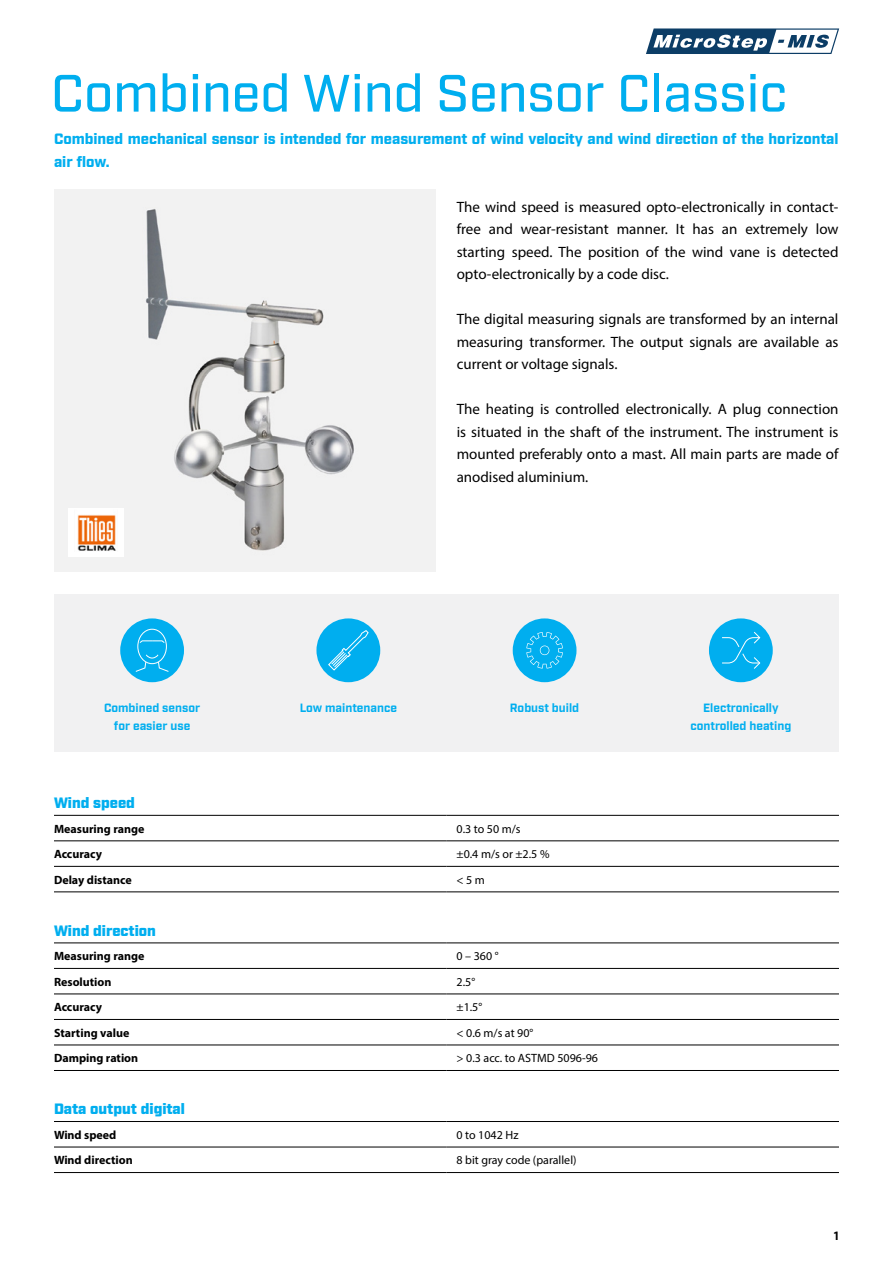
<style>
.page{position:relative;width:893px;height:1263px;background:#fff}
.page>*{position:absolute;margin:0;border:0;box-sizing:border-box;transform-origin:0 0}
.t1{font:500 52.5px "Industry";color:#00aeef}
.t2{font:15px/22.5px "Myriad Pro";color:#000;text-align:justify}
.t3{font:900 15px/22.5px "Industry";color:#00aeef}
.t4{font:900 15px "Industry";color:#00aeef}
.t5{font:700 12px "Myriad Pro";color:#000}
.t6{font:12px "Myriad Pro";color:#000}
.t7{font:700 12px/18px "Industry";color:#00aeef;text-align:center}
.t8{font:700 12px "Industry";color:#000}
</style>
<div class="page">
<svg style="left:646px;top:28px;width:193px;height:26px"></svg>
<img style="left:54px;top:189px;width:382px;height:382px">
<hr style="left:54px;top:840px;width:392px;height:1px;background:#000">
<hr style="left:446px;top:840px;width:393px;height:1px;background:#000">
<hr style="left:54px;top:815px;width:392px;height:1px;background:#000">
<hr style="left:446px;top:815px;width:393px;height:1px;background:#000">
<hr style="left:54px;top:866px;width:392px;height:1px;background:#000">
<hr style="left:446px;top:866px;width:393px;height:1px;background:#000">
<hr style="left:54px;top:892px;width:392px;height:1px;background:#000">
<hr style="left:446px;top:892px;width:393px;height:1px;background:#000">
<hr style="left:54px;top:943px;width:392px;height:1px;background:#000">
<hr style="left:446px;top:943px;width:393px;height:1px;background:#000">
<hr style="left:54px;top:968px;width:392px;height:1px;background:#000">
<hr style="left:446px;top:968px;width:393px;height:1px;background:#000">
<hr style="left:54px;top:994px;width:392px;height:1px;background:#000">
<hr style="left:446px;top:994px;width:393px;height:1px;background:#000">
<hr style="left:54px;top:1019px;width:392px;height:1px;background:#000">
<hr style="left:446px;top:1019px;width:393px;height:1px;background:#000">
<hr style="left:54px;top:1045px;width:392px;height:1px;background:#000">
<hr style="left:446px;top:1045px;width:393px;height:1px;background:#000">
<hr style="left:54px;top:1070px;width:392px;height:1px;background:#000">
<hr style="left:446px;top:1070px;width:393px;height:1px;background:#000">
<hr style="left:54px;top:1121px;width:392px;height:1px;background:#000">
<hr style="left:446px;top:1121px;width:393px;height:1px;background:#000">
<hr style="left:54px;top:1147px;width:392px;height:1px;background:#000">
<hr style="left:446px;top:1147px;width:393px;height:1px;background:#000">
<hr style="left:54px;top:1172px;width:392px;height:1px;background:#000">
<hr style="left:446px;top:1172px;width:393px;height:1px;background:#000">
<div style="left:69px;top:508px;width:55px;height:49px;background:#fff"></div>
<img style="left:77px;top:514px;width:39px;height:37px">
<div style="left:54px;top:594px;width:785px;height:157px;background:#f1f1f2"></div>
<div style="left:120px;top:618px;width:64px;height:64px;background:#00aeef;border-radius:50%"></div>
<div style="left:137px;top:629px;width:30px;height:35px;border:1px solid #fff;border-radius:50%"></div>
<svg style="left:135px;top:654px;width:34px;height:18px"></svg>
<svg style="left:139px;top:640px;width:26px;height:3px"></svg>
<div style="left:316px;top:618px;width:64px;height:64px;background:#00aeef;border-radius:50%"></div>
<svg style="left:328px;top:630px;width:41px;height:41px"></svg>
<div style="left:513px;top:618px;width:63px;height:64px;background:#00aeef;border-radius:50%"></div>
<svg style="left:526px;top:632px;width:37px;height:37px"></svg>
<div style="left:709px;top:618px;width:64px;height:64px;background:#00aeef;border-radius:50%"></div>
<svg style="left:722px;top:631px;width:39px;height:38px"></svg>
<h1 class="t1" style="left:51px;top:62px;width:738px">Combined Wind Sensor Classic</h1>
<p class="t3" style="left:54px;top:128px;width:786px">Combined mechanical sensor is intended for measurement of wind velocity and wind direction of the horizontal air flow.</p>
<p class="t2" style="left:457px;top:195px;width:383px">The wind speed is measured opto-electronically in contact&shy;free and wear-resistant manner. It has an extremely low starting speed. The position of the wind vane is detected opto-electronically by a code disc.</p>
<p class="t2" style="left:457px;top:307px;width:383px">The digital measuring signals are transformed by an internal measuring transformer. The output signals are available as current or voltage signals.</p>
<p class="t2" style="left:457px;top:397px;width:383px">The heating is controlled electronically. A plug connection is situated in the shaft of the instrument. The instrument is mounted preferably onto a mast. All main parts are made of anodised aluminium.</p>
<p class="t7" style="left:104px;top:699px;width:98px">Combined sensor for easier use</p>
<p class="t7" style="left:300px;top:699px;width:99px">Low maintenance</p>
<p class="t7" style="left:510px;top:699px;width:71px">Robust build</p>
<p class="t7" style="left:690px;top:699px;width:102px">Electronically controlled heating</p>
<p class="t4" style="left:54px;top:794px;width:83px">Wind speed</p>
<p class="t5" style="left:54px;top:821px;width:92px">Measuring range</p>
<p class="t6" style="left:456px;top:821px;width:66px">0.3 to 50 m/s</p>
<p class="t5" style="left:54px;top:846px;width:50px">Accuracy</p>
<p class="t6" style="left:456px;top:847px;width:94px">±0.4 m/s or ±2.5 %</p>
<p class="t5" style="left:54px;top:872px;width:79px">Delay distance</p>
<p class="t6" style="left:456px;top:872px;width:30px">&lt; 5 m</p>
<p class="t4" style="left:54px;top:921px;width:104px">Wind direction</p>
<p class="t5" style="left:54px;top:948px;width:92px">Measuring range</p>
<p class="t6" style="left:456px;top:949px;width:44px">0 – 360 °</p>
<p class="t5" style="left:54px;top:974px;width:59px">Resolution</p>
<p class="t6" style="left:456px;top:974px;width:20px">2.5°</p>
<p class="t5" style="left:54px;top:999px;width:50px">Accuracy</p>
<p class="t6" style="left:456px;top:1000px;width:27px">±1.5°</p>
<p class="t5" style="left:54px;top:1025px;width:77px">Starting value</p>
<p class="t6" style="left:456px;top:1025px;width:78px">&lt; 0.6 m/s at 90°</p>
<p class="t5" style="left:54px;top:1050px;width:86px">Damping ration</p>
<p class="t6" style="left:456px;top:1051px;width:143px">&gt; 0.3 acc. to ASTMD 5096-96</p>
<p class="t4" style="left:54px;top:1100px;width:132px">Data output digital</p>
<p class="t5" style="left:54px;top:1127px;width:64px">Wind speed</p>
<p class="t6" style="left:456px;top:1127px;width:63px">0 to 1042 Hz</p>
<p class="t5" style="left:54px;top:1152px;width:80px">Wind direction</p>
<p class="t6" style="left:456px;top:1153px;width:122px">8 bit gray code (parallel)</p>
<p class="t8" style="left:834px;top:1229px;width:7px">1</p>
</div>
